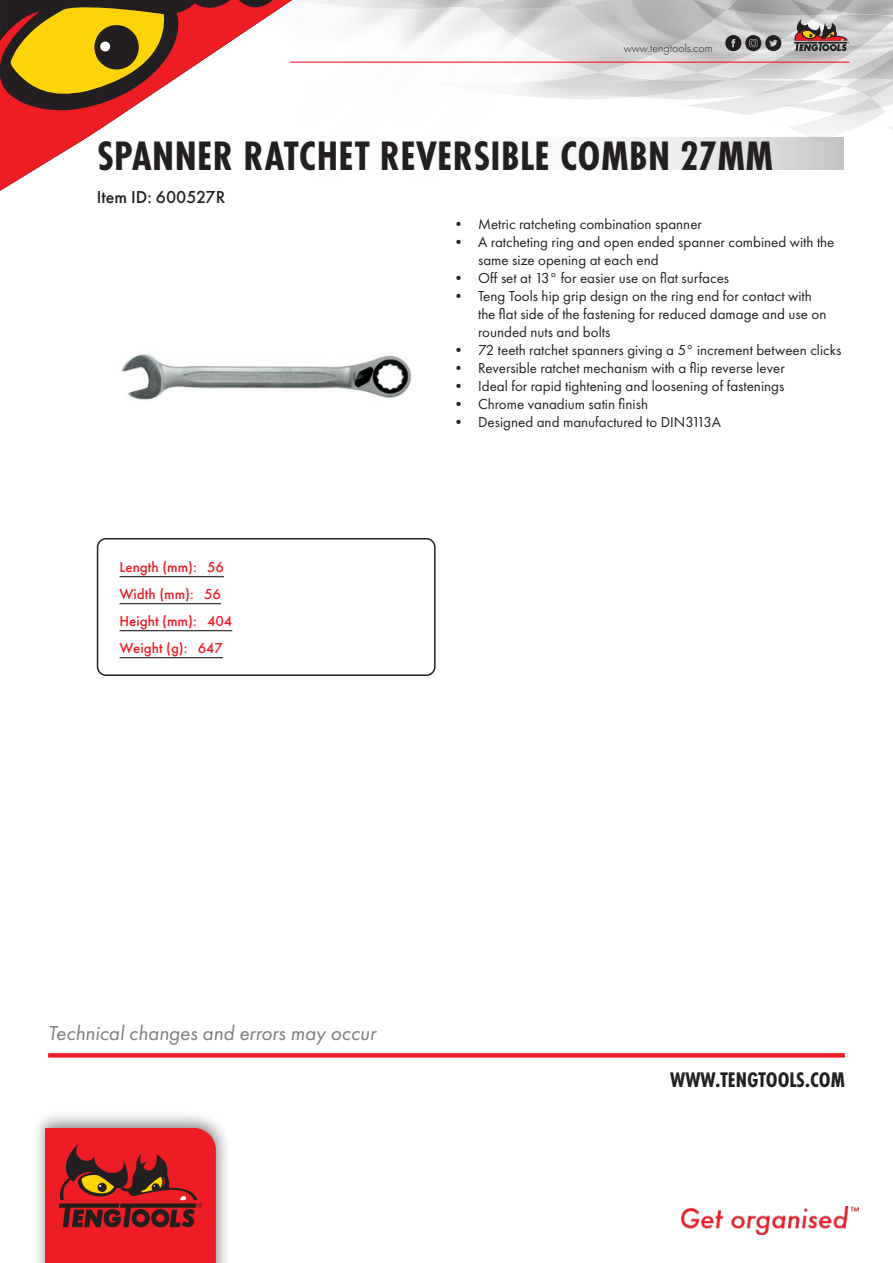
<style>
.page{position:relative;width:893px;height:1263px;background:#fff}
.page>*{position:absolute;margin:0;border:0;box-sizing:border-box;transform-origin:0 0}
.t1{font:700 42.75px "Futura PT Cond";letter-spacing:.01em;color:#231f20}
.t2{font:700 21.9px "Futura PT Cond";color:#231f20}
.t3{font:italic 21px "Futura PT";color:#7c7e81}
.t4{font:500 18px "Futura PT";color:#231f20}
.t5{font:15px/18px "Futura PT";color:#231f20}
.t6{font:500 15px/27px "Futura PT";color:#ee1d23}
.t7{font:300 12px "Futura PT";color:#231f20}
</style>
<div class="page">
<img style="left:589px;top:79px;width:94px;height:21px">
<img style="left:871px;top:98px;width:22px;height:14px">
<img style="left:844px;top:86px;width:49px;height:12px">
<img style="left:801px;top:80px;width:92px;height:6px">
<img style="left:840px;top:17px;width:53px;height:63px">
<img style="left:599px;top:16px;width:241px;height:66px">
<img style="left:476px;top:5px;width:251px;height:67px">
<img style="left:433px;top:0;width:195px;height:5px">
<img style="left:628px;top:0;width:99px;height:10px">
<img style="left:727px;top:0;width:113px;height:16px">
<img style="left:840px;top:0;width:53px;height:17px">
<hr style="left:290px;top:62px;width:559px;height:1px;background:#ee1d23">
<svg style="left:794px;top:19px;width:55px;height:32px;background:#947c76"></svg>
<svg style="left:725px;top:35px;width:56px;height:16px"></svg>
<img style="left:682px;top:1206px;width:176px;height:28px">
<div style="left:33px;top:1110px;width:198px;height:153px;background:#231f20;opacity:.54"></div>
<svg style="left:45px;top:1128px;width:171px;height:135px;background:#c72122"></svg>
<svg style="left:0;top:0;width:412px;height:191px"></svg>
<svg style="left:48px;top:1053px;width:797px;height:4px;background:#ee2329"></svg>
<svg style="left:97px;top:137px;width:747px;height:33px"></svg>
<img style="left:122px;top:354px;width:289px;height:46px">
<hr style="left:120px;top:576px;width:104px;height:1px;background:#231f20">
<hr style="left:120px;top:603px;width:101px;height:1px;background:#231f20">
<hr style="left:120px;top:630px;width:112px;height:1px;background:#231f20">
<hr style="left:120px;top:657px;width:103px;height:1px;background:#231f20">
<div style="left:97px;top:538px;width:339px;height:138px;border:2px solid #231f20;border-radius:9px"></div>
<p class="t7" style="left:624px;top:41px;width:90px">www.tengtools.com</p>
<h1 class="t1" style="left:97px;top:131px;width:678px">SPANNER RATCHET REVERSIBLE COMBN 27MM</h1>
<p class="t4" style="left:97px;top:186px;width:130px">Item ID: 600527R</p>
<p class="t5" style="left:451px;top:215px;width:252px">• Metric ratcheting combination spanner</p>
<p class="t5" style="left:478px;top:233px;width:358px;text-indent:-27px">• A ratcheting ring and open ended spanner combined with the same size opening at each end</p>
<p class="t5" style="left:451px;top:269px;width:280px">• Off set at 13° for easier use on flat surfaces</p>
<p class="t5" style="left:478px;top:287px;width:350px;text-indent:-27px">• Teng Tools hip grip design on the ring end for contact with the flat side of the fastening for reduced damage and use on rounded nuts and bolts</p>
<p class="t5" style="left:451px;top:341px;width:392px">• 72 teeth ratchet spanners giving a 5° increment between clicks</p>
<p class="t5" style="left:451px;top:359px;width:335px">• Reversible ratchet mechanism with a flip reverse lever</p>
<p class="t5" style="left:451px;top:377px;width:335px">• Ideal for rapid tightening and loosening of fastenings</p>
<p class="t5" style="left:451px;top:395px;width:198px">• Chrome vanadium satin finish</p>
<p class="t5" style="left:451px;top:413px;width:272px">• Designed and manufactured to DIN3113A</p>
<p class="t6" style="left:120px;top:554px;width:114px">Length (mm): 56<br>Width (mm): 56<br>Height (mm): 404<br>Weight (g): 647</p>
<h3 class="t3" style="left:48px;top:1021px;width:329px">Technical changes and errors may occur</h3>
<h2 class="t2" style="left:670px;top:1067px;width:176px">WWW.TENGTOOLS.COM</h2>
</div>
